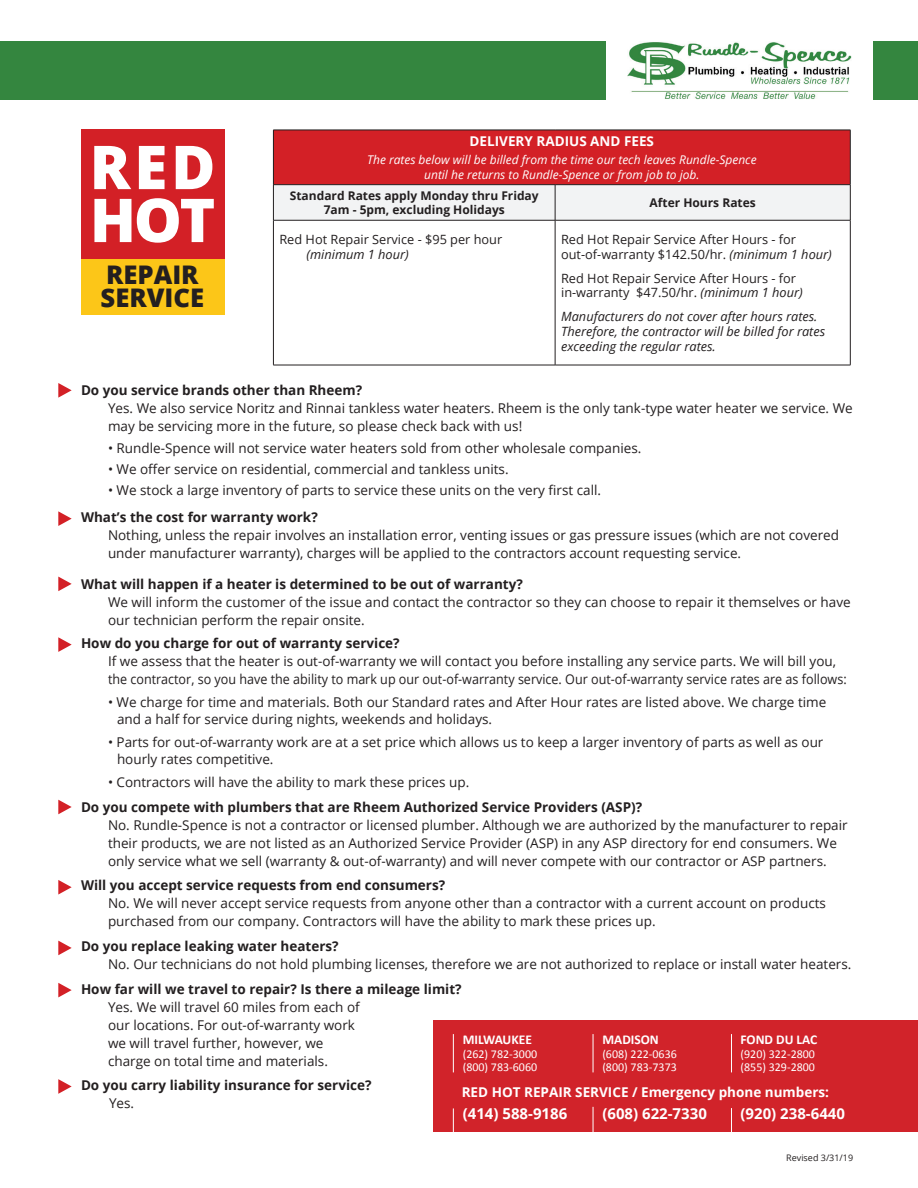
<style>
.page{position:relative;width:918px;height:1188px;background:#fff}
.page>*{position:absolute;margin:0;border:0;box-sizing:border-box;transform-origin:0 0}
.t1{font:800 60.45px/52.9px "Open Sans";letter-spacing:.01em;color:#fff}
.t2{font:800 25.65px/23.1px "Open Sans";color:#231f20}
.t3{font:700 15px "Open Sans";color:#fff}
.t4{font:13.5px/18px "Open Sans";color:#231f20}
.t5{font:700 13.5px "Open Sans";color:#231f20}
.t6{font:700 13.5px "Open Sans";color:#fff}
.t7{font:700 13.5px "Calibri";color:#fff}
.t8{font:12.75px/15px "Open Sans";color:#231f20}
.t9{font:italic 12.75px/15px "Open Sans";color:#231f20}
.t10{font:italic 12px/14.4px "Open Sans";color:#fff;text-align:center}
.t11{font:12px/13.5px "Calibri";color:#fff}
.t12{font:700 12px/14.4px "Open Sans";color:#231f20;text-align:center}
.t13{font:9px "Open Sans";color:#231f20}
.s1{font-style:italic}
</style>
<div class="page">
<img style="left:627px;top:42px;width:224px;height:57px">
<div style="left:0;top:41px;width:606px;height:58px;background:#34863f"></div>
<div style="left:874px;top:41px;width:44px;height:58px;background:#34863f"></div>
<svg style="left:58px;top:800px;width:14px;height:14px"></svg>
<svg style="left:58px;top:880px;width:14px;height:15px"></svg>
<svg style="left:58px;top:941px;width:14px;height:14px"></svg>
<svg style="left:58px;top:983px;width:14px;height:14px"></svg>
<svg style="left:58px;top:1079px;width:14px;height:15px"></svg>
<div style="left:273px;top:130px;width:577px;height:55px;background:#d32026"></div>
<div style="left:274px;top:185px;width:576px;height:35px;background:#f2f3f4"></div>
<hr style="left:273px;top:130px;width:282px;height:1px;background:#231f20">
<hr style="left:273px;top:130px;width:1px;height:54px;background:#231f20">
<hr style="left:555px;top:130px;width:295px;height:1px;background:#231f20">
<hr style="left:850px;top:130px;width:1px;height:54px;background:#231f20">
<hr style="left:273px;top:184px;width:282px;height:1px;background:#231f20">
<hr style="left:273px;top:185px;width:1px;height:35px;background:#231f20">
<hr style="left:555px;top:184px;width:295px;height:1px;background:#231f20">
<hr style="left:555px;top:185px;width:1px;height:35px;background:#231f20">
<hr style="left:850px;top:185px;width:1px;height:35px;background:#231f20">
<hr style="left:273px;top:220px;width:282px;height:1px;background:#231f20">
<hr style="left:273px;top:220px;width:1px;height:145px;background:#231f20">
<hr style="left:555px;top:220px;width:295px;height:1px;background:#231f20">
<hr style="left:555px;top:220px;width:1px;height:145px;background:#231f20">
<hr style="left:850px;top:220px;width:1px;height:145px;background:#231f20">
<hr style="left:273px;top:365px;width:282px;height:1px;background:#231f20">
<hr style="left:555px;top:365px;width:295px;height:1px;background:#231f20">
<svg style="left:58px;top:383px;width:14px;height:15px"></svg>
<svg style="left:58px;top:511px;width:14px;height:15px"></svg>
<svg style="left:58px;top:577px;width:14px;height:14px"></svg>
<svg style="left:58px;top:637px;width:14px;height:15px"></svg>
<div style="left:81px;top:130px;width:143px;height:129px;background:#d32026"></div>
<div style="left:81px;top:259px;width:143px;height:56px;background:#fcc618"></div>
<div style="left:433px;top:1020px;width:485px;height:111px;background:#d1232a"></div>
<hr style="left:453px;top:1034px;width:1px;height:38px;background:#fff">
<hr style="left:593px;top:1034px;width:1px;height:38px;background:#fff">
<hr style="left:593px;top:1107px;width:1px;height:38px;background:#fff">
<hr style="left:731px;top:1034px;width:1px;height:38px;background:#fff">
<hr style="left:731px;top:1108px;width:1px;height:38px;background:#fff">
<hr style="left:453px;top:1108px;width:1px;height:39px;background:#fff">
<h1 class="t1" style="left:90px;top:138px;width:127px">RED<br>HOT</h1>
<h2 class="t2" style="left:101px;top:262px;width:105px">REPAIR<br>SERVICE</h2>
<p class="t6" style="left:470px;top:132px;width:186px">DELIVERY RADIUS AND FEES</p>
<p class="t10" style="left:367px;top:152px;width:391px">The rates below will be billed from the time our tech leaves Rundle-Spence until he returns to Rundle-Spence or from job to job.</p>
<p class="t12" style="left:290px;top:188px;width:250px">Standard Rates apply Monday thru Friday<br>7am - 5pm, excluding Holidays</p>
<p class="t12" style="left:650px;top:195px;width:108px">After Hours Rates</p>
<p class="t8" style="left:279px;top:231px;width:224px">Red Hot Repair Service - $95 per hour</p>
<p class="t9" style="left:306px;top:246px;width:104px">(minimum 1 hour)</p>
<p class="t8" style="left:561px;top:231px;width:272px">Red Hot Repair Service After Hours - for out-of-warranty $142.50/hr. <span class="s1">(minimum 1 hour)</span></p>
<p class="t8" style="left:561px;top:270px;width:243px">Red Hot Repair Service After Hours - for in-warranty $47.50/hr. <span class="s1">(minimum 1 hour)</span></p>
<p class="t9" style="left:561px;top:309px;width:266px">Manufacturers do not cover after hours rates.<br>Therefore, the contractor will be billed for rates exceeding the regular rates.</p>
<p class="t5" style="left:81px;top:380px;width:283px">Do you service brands other than Rheem?</p>
<p class="t4" style="left:108px;top:399px;width:746px">Yes. We also service Noritz and Rinnai tankless water heaters. Rheem is the only tank-type water heater we service. We may be servicing more in the future, so please check back with us!</p>
<p class="t4" style="left:108px;top:439px;width:535px">• Rundle-Spence will not service water heaters sold from other wholesale companies.</p>
<p class="t4" style="left:108px;top:460px;width:402px">• We offer service on residential, commercial and tankless units.</p>
<p class="t4" style="left:108px;top:481px;width:495px">• We stock a large inventory of parts to service these units on the very first call.</p>
<p class="t5" style="left:81px;top:508px;width:238px">What’s the cost for warranty work?</p>
<p class="t4" style="left:108px;top:526px;width:733px">Nothing, unless the repair involves an installation error, venting issues or gas pressure issues (which are not covered under manufacturer warranty), charges will be applied to the contractors account requesting service.</p>
<p class="t5" style="left:81px;top:574px;width:443px">What will happen if a heater is determined to be out of warranty?</p>
<p class="t4" style="left:108px;top:592px;width:744px">We will inform the customer of the issue and contact the contractor so they can choose to repair it themselves or have our technician perform the repair onsite.</p>
<p class="t5" style="left:81px;top:634px;width:320px">How do you charge for out of warranty service?</p>
<p class="t4" style="left:108px;top:652px;width:740px">If we assess that the heater is out-of-warranty we will contact you before installing any service parts. We will bill you, the contractor, so you have the ability to mark up our out-of-warranty service. Our out-of-warranty service rates are as follows:</p>
<p class="t4" style="left:117px;top:694px;width:711px;line-height:16.5px;text-indent:-9px">• We charge for time and materials. Both our Standard rates and After Hour rates are listed above. We charge time and a half for service during nights, weekends and holidays.</p>
<p class="t4" style="left:117px;top:734px;width:708px;line-height:16.5px;text-indent:-9px">• Parts for out-of-warranty work are at a set price which allows us to keep a larger inventory of parts as well as our hourly rates competitive.</p>
<p class="t4" style="left:108px;top:773px;width:363px">• Contractors will have the ability to mark these prices up.</p>
<p class="t5" style="left:81px;top:797px;width:563px">Do you compete with plumbers that are Rheem Authorized Service Providers (ASP)?</p>
<p class="t4" style="left:108px;top:815px;width:741px">No. RundIe-Spence is not a contractor or licensed plumber. Although we are authorized by the manufacturer to repair their products, we are not listed as an Authorized Service Provider (ASP) in any ASP directory for end consumers. We only service what we sell (warranty &amp; out-of-warranty) and will never compete with our contractor or ASP partners.</p>
<p class="t5" style="left:81px;top:876px;width:366px">Will you accept service requests from end consumers?</p>
<p class="t4" style="left:108px;top:894px;width:719px">No. We will never accept service requests from anyone other than a contractor with a current account on products purchased from our company. Contractors will have the ability to mark these prices up.</p>
<p class="t5" style="left:81px;top:937px;width:259px">Do you replace leaking water heaters?</p>
<p class="t4" style="left:108px;top:955px;width:745px">No. Our technicians do not hold plumbing licenses, therefore we are not authorized to replace or install water heaters.</p>
<p class="t5" style="left:81px;top:979px;width:382px">How far will we travel to repair? Is there a mileage limit?</p>
<p class="t4" style="left:108px;top:998px;width:253px">Yes. We will travel 60 miles from each of our locations. For out-of-warranty work we will travel further, however, we charge on total time and materials.</p>
<p class="t5" style="left:81px;top:1075px;width:292px">Do you carry liability insurance for service?</p>
<p class="t4" style="left:109px;top:1093px;width:27px">Yes.</p>
<p class="t7" style="left:602px;top:1031px;width:58px">MADISON</p>
<p class="t11" style="left:602px;top:1046px;width:76px">(608) 222-0636 (800) 783-7373</p>
<p class="t3" style="left:602px;top:1103px;width:106px">(608) 622-7330</p>
<p class="t7" style="left:741px;top:1031px;width:78px">FOND DU LAC</p>
<p class="t11" style="left:741px;top:1046px;width:76px">(920) 322-2800 (855) 329-2800</p>
<p class="t3" style="left:741px;top:1103px;width:106px">(920) 238-6440</p>
<p class="t7" style="left:463px;top:1031px;width:71px">MILWAUKEE</p>
<p class="t11" style="left:463px;top:1046px;width:76px">(262) 782-3000 (800) 783-6060</p>
<p class="t3" style="left:463px;top:1103px;width:106px">(414) 588-9186</p>
<p class="t6" style="left:462px;top:1082px;width:369px">RED HOT REPAIR SERVICE / Emergency phone numbers:</p>
<p class="t13" style="left:786px;top:1152px;width:68px">Revised 3/31/19</p>
</div>
